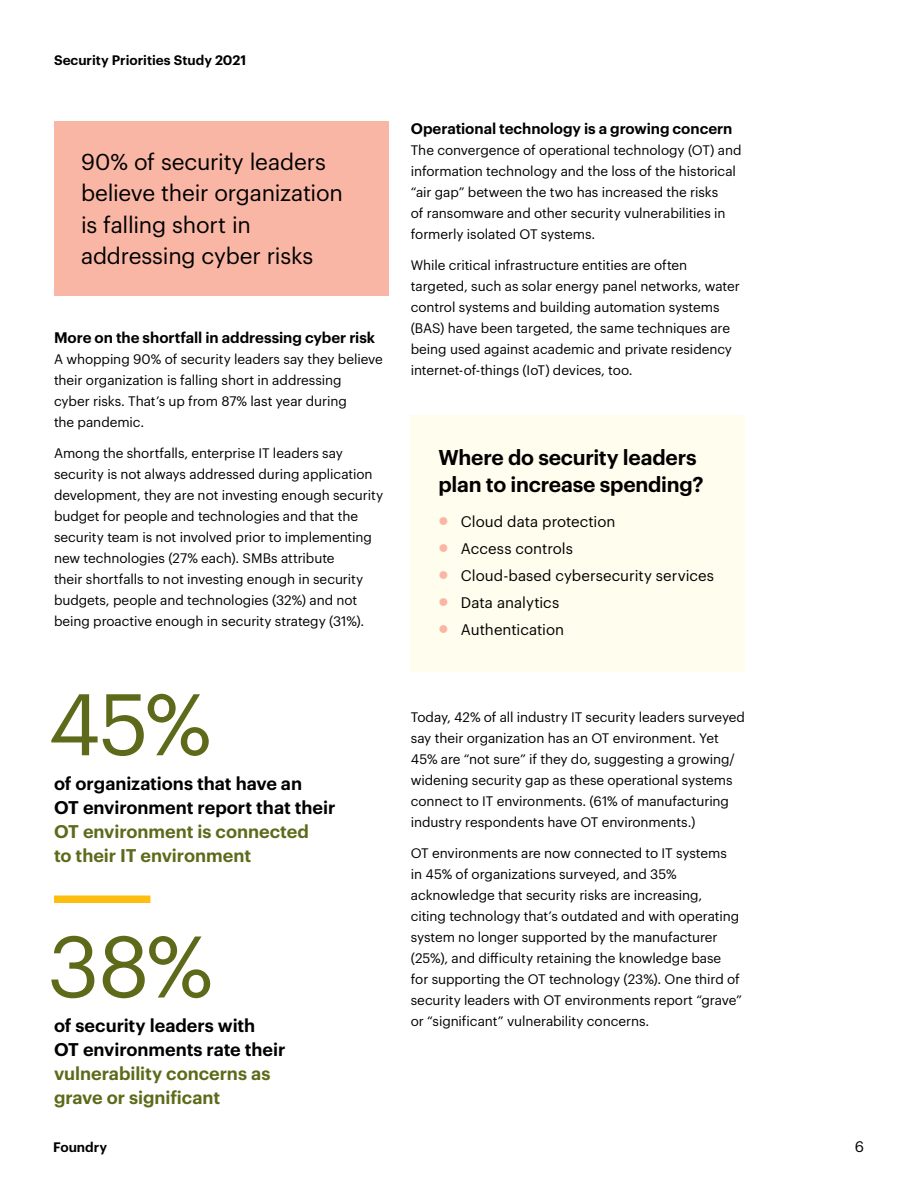
<style>
.page{position:relative;width:918px;height:1188px;background:#fff}
.page>*{position:absolute;margin:0;border:0;box-sizing:border-box;transform-origin:0 0}
.t1{font:85.35px "Graphik";color:#5e6a1a}
.t2{font:22.5px/31.5px "Graphik";letter-spacing:-.01em;color:#000}
.t3{font:600 21px/27px "Graphik";letter-spacing:-.01em;color:#000}
.t4{font:600 18px/24px "Graphik";letter-spacing:-.005em;color:#000}
.t5{font:600 18px/24px "Graphik";color:#5e6a1a}
.t6{font:15px "Graphik";letter-spacing:.005em;color:#000}
.t7{font:600 15px "Graphik";letter-spacing:-.005em;color:#000}
.t8{font:13.5px/21px "Graphik";letter-spacing:-.005em;color:#000}
.t9{font:600 13.5px "Graphik";color:#000}
.s1{color:#fab6a4}
</style>
<div class="page">
<div style="left:411px;top:416px;width:334px;height:256px;background:#fffded"></div>
<div style="left:54px;top:896px;width:96px;height:7px;background:#febe10"></div>
<div style="left:54px;top:122px;width:334px;height:174px;background:#fab6a4"></div>
<p class="t9" style="left:54px;top:50px;width:194px">Security Priorities Study 2021</p>
<p class="t7" style="left:411px;top:117px;width:323px">Operational technology is a growing concern</p>
<p class="t8" style="left:411px;top:138px;width:332px">The convergence of operational technology (OT) and information technology and the loss of the historical “air gap” between the two has increased the risks<br>of ransomware and other security vulnerabilities in formerly isolated OT systems.</p>
<p class="t8" style="left:411px;top:254px;width:331px">While critical infrastructure entities are often targeted, such as solar energy panel networks, water control systems and building automation systems (BAS) have been targeted, the same techniques are being used against academic and private residency internet-of-things (IoT) devices, too.</p>
<h2 class="t2" style="left:81px;top:144px;width:263px">90% of security leaders believe their organization is falling short in addressing cyber risks</h2>
<p class="t7" style="left:54px;top:326px;width:323px">More on the shortfall in addressing cyber risk</p>
<p class="t8" style="left:54px;top:347px;width:330px">A whopping 90% of security leaders say they believe their organization is falling short in addressing<br>cyber risks. That’s up from 87% last year during<br>the pandemic.</p>
<p class="t8" style="left:54px;top:442px;width:331px">Among the shortfalls, enterprise IT leaders say security is not always addressed during application development, they are not investing enough security budget for people and technologies and that the security team is not involved prior to implementing new technologies (27% each). SMBs attribute<br>their shortfalls to not investing enough in security budgets, people and technologies (32%) and not being proactive enough in security strategy (31%).</p>
<h3 class="t3" style="left:438px;top:443px;width:267px">Where do security leaders plan to increase spending?</h3>
<p class="t6" style="left:438px;top:510px;width:179px"><span class="s1">●</span> Cloud data protection</p>
<p class="t6" style="left:438px;top:537px;width:136px"><span class="s1">●</span> Access controls</p>
<p class="t6" style="left:438px;top:564px;width:277px"><span class="s1">●</span> Cloud-based cybersecurity services</p>
<p class="t6" style="left:438px;top:591px;width:122px"><span class="s1">●</span> Data analytics</p>
<p class="t6" style="left:438px;top:618px;width:127px"><span class="s1">●</span> Authentication</p>
<h1 class="t1" style="left:48px;top:660px;width:165px">45%</h1>
<h3 class="t4" style="left:54px;top:770px;width:283px">of organizations that have an<br>OT environment report that their</h3>
<h3 class="t5" style="left:54px;top:817px;width:256px">OT environment is connected to their IT environment</h3>
<h1 class="t1" style="left:48px;top:903px;width:167px">38%</h1>
<h3 class="t4" style="left:54px;top:1012px;width:233px">of security leaders with<br>OT environments rate their</h3>
<h3 class="t5" style="left:54px;top:1060px;width:218px">vulnerability concerns as grave or significant</h3>
<p class="t8" style="left:411px;top:705px;width:336px">Today, 42% of all industry IT security leaders surveyed say their organization has an OT environment. Yet 45% are “not sure” if they do, suggesting a growing/ widening security gap as these operational systems connect to IT environments. (61% of manufacturing industry respondents have OT environments.)</p>
<p class="t8" style="left:411px;top:842px;width:333px">OT environments are now connected to IT systems<br>in 45% of organizations surveyed, and 35% acknowledge that security risks are increasing,<br>citing technology that’s outdated and with operating system no longer supported by the manufacturer (25%), and difficulty retaining the knowledge base for supporting the OT technology (23%). One third of security leaders with OT environments report “grave” or “significant” vulnerability concerns.</p>
<p class="t9" style="left:53px;top:1137px;width:56px">Foundry</p>
<p class="t6" style="left:855px;top:1135px;width:11px">6</p>
</div>
